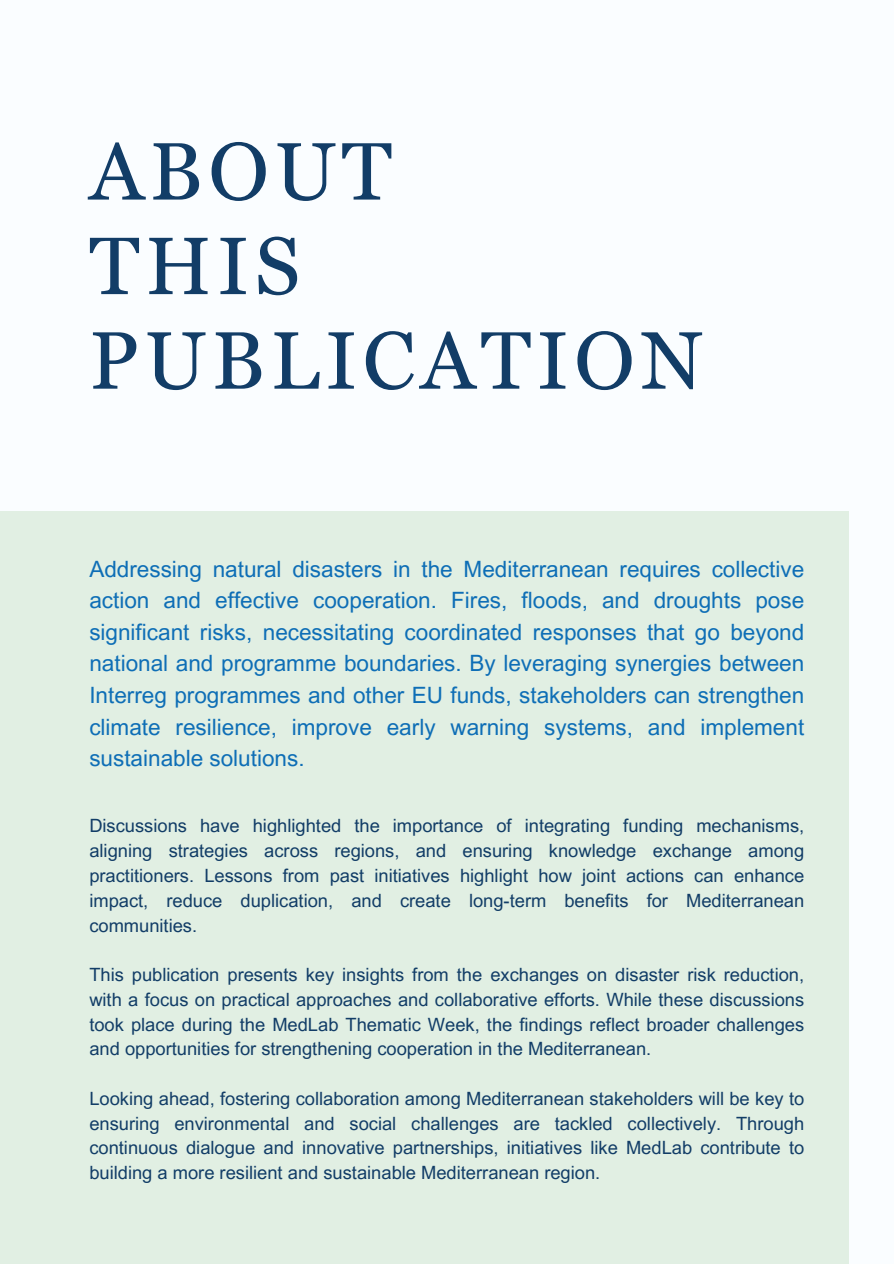
<style>
.page{position:relative;width:894px;height:1264px;background:#fff}
.page>*{position:absolute;margin:0;border:0;box-sizing:border-box;transform-origin:0 0}
.t1{font:81.15px/94.5px "Georgia Pro";letter-spacing:.07em;color:#123d67}
.t2{font:22.5px/31.5px "Arial MT Pro";color:#0e6eb6;text-align:justify}
.t3{font:18.3px/24.8px "Arial MT Pro";color:#123d67;text-align:justify}
</style>
<div class="page">
<div style="left:0;top:0;width:893px;height:1263px;background:#fafdff"></div>
<div style="left:0;top:511px;width:848px;height:752px;background:#e1efe3"></div>
<p class="t1" style="left:89px;top:124px;width:614px">ABOUT<br>THIS<br>PUBLICATION</p>
<h1 class="t2" style="left:89px;top:556px;width:716px">Addressing natural disasters in the Mediterranean requires collective action and effective cooperation. Fires, floods, and droughts pose significant risks, necessitating coordinated responses that go beyond national and programme boundaries. By leveraging synergies between Interreg programmes and other EU funds, stakeholders can strengthen climate resilience, improve early warning systems, and implement sustainable solutions.</h1>
<h2 class="t3" style="left:89px;top:816px;width:716px">Discussions have highlighted the importance of integrating funding mechanisms, aligning strategies across regions, and ensuring knowledge exchange among practitioners. Lessons from past initiatives highlight how joint actions can enhance impact, reduce duplication, and create long-term benefits for Mediterranean communities.</h2>
<p class="t3" style="left:89px;top:964px;width:716px">This publication presents key insights from the exchanges on disaster risk reduction, with a focus on practical approaches and collaborative efforts. While these discussions took place during the MedLab Thematic Week, the findings reflect broader challenges and opportunities for strengthening cooperation in the Mediterranean.</p>
<p class="t3" style="left:89px;top:1088px;width:716px">Looking ahead, fostering collaboration among Mediterranean stakeholders will be key to ensuring environmental and social challenges are tackled collectively. Through continuous dialogue and innovative partnerships, initiatives like MedLab contribute to building a more resilient and sustainable Mediterranean region.</p>
</div>
